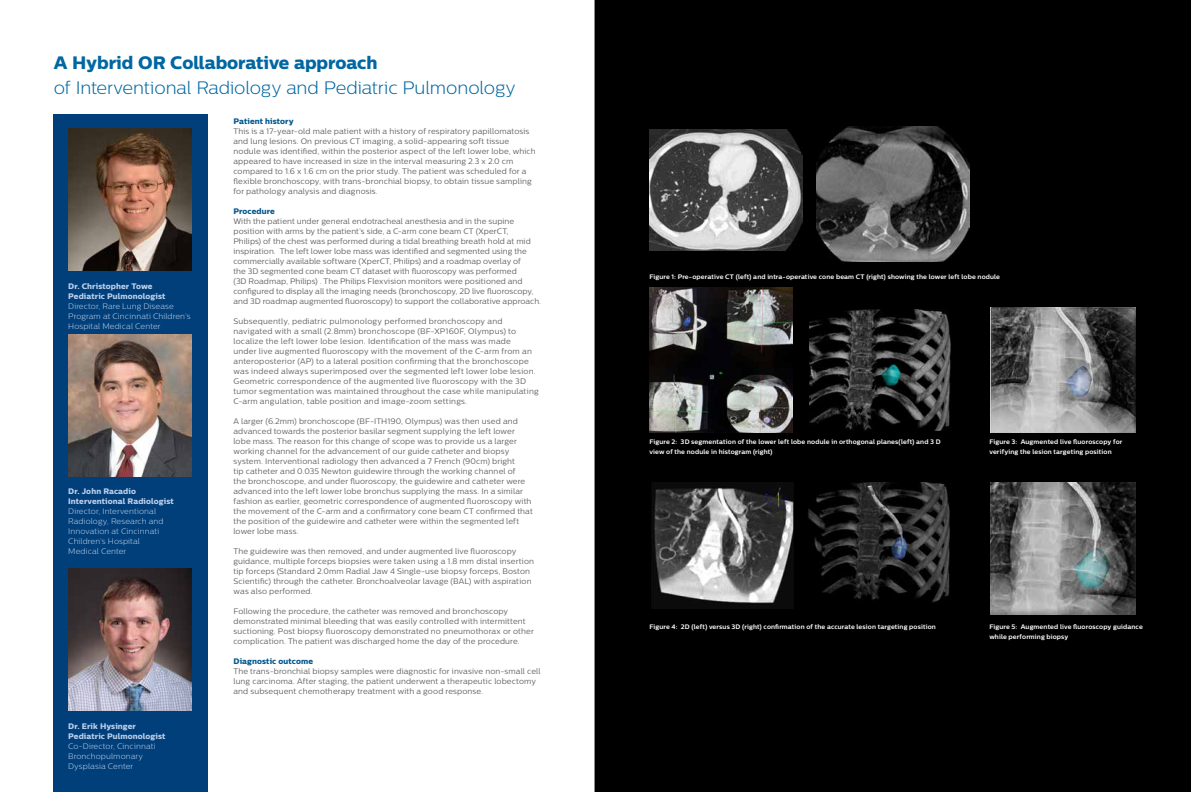
<style>
.page{position:relative;width:1191px;height:792px;background:#fff}
.page>*{position:absolute;margin:0;border:0;box-sizing:border-box;transform-origin:0 0}
.t1{font:300 18px "Centrale Sans";letter-spacing:-.01em;color:#0067a2}
.t2{font:18px "Centrale Sans X Bold";letter-spacing:-.005em;color:#0067a2}
.t3{font:8px/10px "Centrale Sans";letter-spacing:.015em;color:#646363}
.t4{font:300 8px/10px "Centrale Sans";letter-spacing:.015em;color:#bccfec}
.t5{font:8px/10px "Centrale Sans X Bold";letter-spacing:.01em;color:#bccfec}
.t6{font:8px "Centrale Sans X Bold";letter-spacing:.01em;color:#00588e}
.t7{font:700 6.5px/10px "Centrale Sans";letter-spacing:.02em;color:#fff}
</style>
<div class="page">
<div style="left:594px;top:0;width:597px;height:792px;background:#000"></div>
<div style="left:54px;top:115px;width:154px;height:677px;background:#003f79"></div>
<img style="left:68px;top:129px;width:123px;height:142px">
<img style="left:68px;top:335px;width:123px;height:141px">
<img style="left:68px;top:569px;width:123px;height:142px">
<img style="left:649px;top:129px;width:154px;height:121px">
<img style="left:990px;top:308px;width:146px;height:125px">
<img style="left:649px;top:287px;width:143px;height:146px">
<img style="left:649px;top:482px;width:146px;height:126px">
<img style="left:816px;top:126px;width:153px;height:136px">
<img style="left:809px;top:310px;width:143px;height:121px">
<img style="left:990px;top:482px;width:146px;height:133px">
<img style="left:807px;top:482px;width:146px;height:127px">
<h1 class="t2" style="left:54px;top:51px;width:325px">A Hybrid OR Collaborative approach</h1>
<h1 class="t1" style="left:54px;top:77px;width:463px">of Interventional Radiology and Pediatric Pulmonology</h1>
<p class="t5" style="left:68px;top:281px;width:99px">Dr. Christopher Towe<br>Pediatric Pulmonologist</p>
<p class="t4" style="left:68px;top:301px;width:124px">Director, Rare Lung Disease<br>Program at Cincinnati Children’s<br>Hospital Medical Center</p>
<p class="t5" style="left:68px;top:486px;width:107px">Dr. John Racadio<br>Interventional Radiologist</p>
<p class="t4" style="left:68px;top:506px;width:97px">Director, Interventional<br>Radiology, Research and<br>Innovation at Cincinnati<br>Children’s Hospital<br>Medical Center</p>
<p class="t5" style="left:68px;top:721px;width:99px">Dr. Erik Hysinger<br>Pediatric Pulmonologist</p>
<p class="t4" style="left:68px;top:741px;width:89px">Co-Director, Cincinnati<br>Bronchopulmonary<br>Dysplasia Center</p>
<p class="t6" style="left:233px;top:116px;width:62px">Patient history</p>
<p class="t3" style="left:233px;top:126px;width:304px">This is a 17-year-old male patient with a history of respiratory papillomatosis and lung lesions. On previous CT imaging, a solid-appearing soft tissue nodule was identified, within the posterior aspect of the left lower lobe, which appeared to have increased in size in the interval measuring 2.3 x 2.0 cm compared to 1.6 x 1.6 cm on the prior study. The patient was scheduled for a flexible bronchoscopy, with trans-bronchial biopsy, to obtain tissue sampling for pathology analysis and diagnosis.</p>
<p class="t6" style="left:233px;top:206px;width:43px">Procedure</p>
<p class="t3" style="left:233px;top:216px;width:309px">With the patient under general endotracheal anesthesia and in the supine position with arms by the patient’s side, a C-arm cone beam CT (XperCT,<br>Philips) of the chest was performed during a tidal breathing breath hold at mid inspiration. The left lower lobe mass was identified and segmented using the commercially available software (XperCT, Philips) and a roadmap overlay of<br>the 3D segmented cone beam CT dataset with fluoroscopy was performed<br>(3D Roadmap, Philips) . The Philips Flexvision monitors were positioned and configured to display all the imaging needs (bronchoscopy, 2D live fluoroscopy, and 3D roadmap augmented fluoroscopy) to support the collaborative approach.</p>
<p class="t3" style="left:233px;top:316px;width:307px">Subsequently, pediatric pulmonology performed bronchoscopy and navigated with a small (2.8mm) bronchoscope (BF-XP160F, Olympus) to localize the left lower lobe lesion. Identification of the mass was made<br>under live augmented fluoroscopy with the movement of the C-arm from an anteroposterior (AP) to a lateral position confirming that the bronchoscope was indeed always superimposed over the segmented left lower lobe lesion.<br>Geometric correspondence of the augmented live fluoroscopy with the 3D tumor segmentation was maintained throughout the case while manipulating C-arm angulation, table position and image-zoom settings.</p>
<p class="t3" style="left:233px;top:416px;width:301px">A larger (6.2mm) bronchoscope (BF-ITH190, Olympus) was then used and advanced towards the posterior basilar segment supplying the left lower lobe mass. The reason for this change of scope was to provide us a larger working channel for the advancement of our guide catheter and biopsy system. Interventional radiology then advanced a 7 French (90cm) bright<br>tip catheter and 0.035 Newton guidewire through the working channel of<br>the bronchoscope, and under fluoroscopy, the guidewire and catheter were advanced into the left lower lobe bronchus supplying the mass. In a similar fashion as earlier, geometric correspondence of augmented fluoroscopy with the movement of the C-arm and a confirmatory cone beam CT confirmed that the position of the guidewire and catheter were within the segmented left lower lobe mass.</p>
<p class="t3" style="left:233px;top:546px;width:302px">The guidewire was then removed, and under augmented live fluoroscopy guidance, multiple forceps biopsies were taken using a 1.8 mm distal insertion tip forceps (Standard 2.0mm Radial Jaw 4 Single-use biopsy forceps, Boston Scientific) through the catheter. Bronchoalveolar lavage (BAL) with aspiration was also performed.</p>
<p class="t3" style="left:233px;top:606px;width:302px">Following the procedure, the catheter was removed and bronchoscopy demonstrated minimal bleeding that was easily controlled with intermittent suctioning. Post biopsy fluoroscopy demonstrated no pneumothorax or other complication. The patient was discharged home the day of the procedure.</p>
<p class="t6" style="left:233px;top:656px;width:81px">Diagnostic outcome</p>
<p class="t3" style="left:233px;top:666px;width:309px">The trans-bronchial biopsy samples were diagnostic for invasive non-small cell lung carcinoma. After staging, the patient underwent a therapeutic lobectomy and subsequent chemotherapy treatment with a good response.</p>
<p class="t7" style="left:649px;top:271px;width:352px">Figure 1: Pre-operative CT (left) and intra-operative cone beam CT (right) showing the lower left lobe nodule</p>
<p class="t7" style="left:649px;top:436px;width:293px">Figure 2: 3D segmentation of the lower left lobe nodule in orthogonal planes(left) and 3 D view of the nodule in histogram (right)</p>
<p class="t7" style="left:989px;top:436px;width:134px">Figure 3: Augmented live fluoroscopy for verifying the lesion targeting position</p>
<p class="t7" style="left:649px;top:621px;width:288px">Figure 4: 2D (left) versus 3D (right) confirmation of the accurate lesion targeting position</p>
<p class="t7" style="left:989px;top:621px;width:155px">Figure 5: Augmented live fluoroscopy guidance while performing biopsy</p>
</div>
